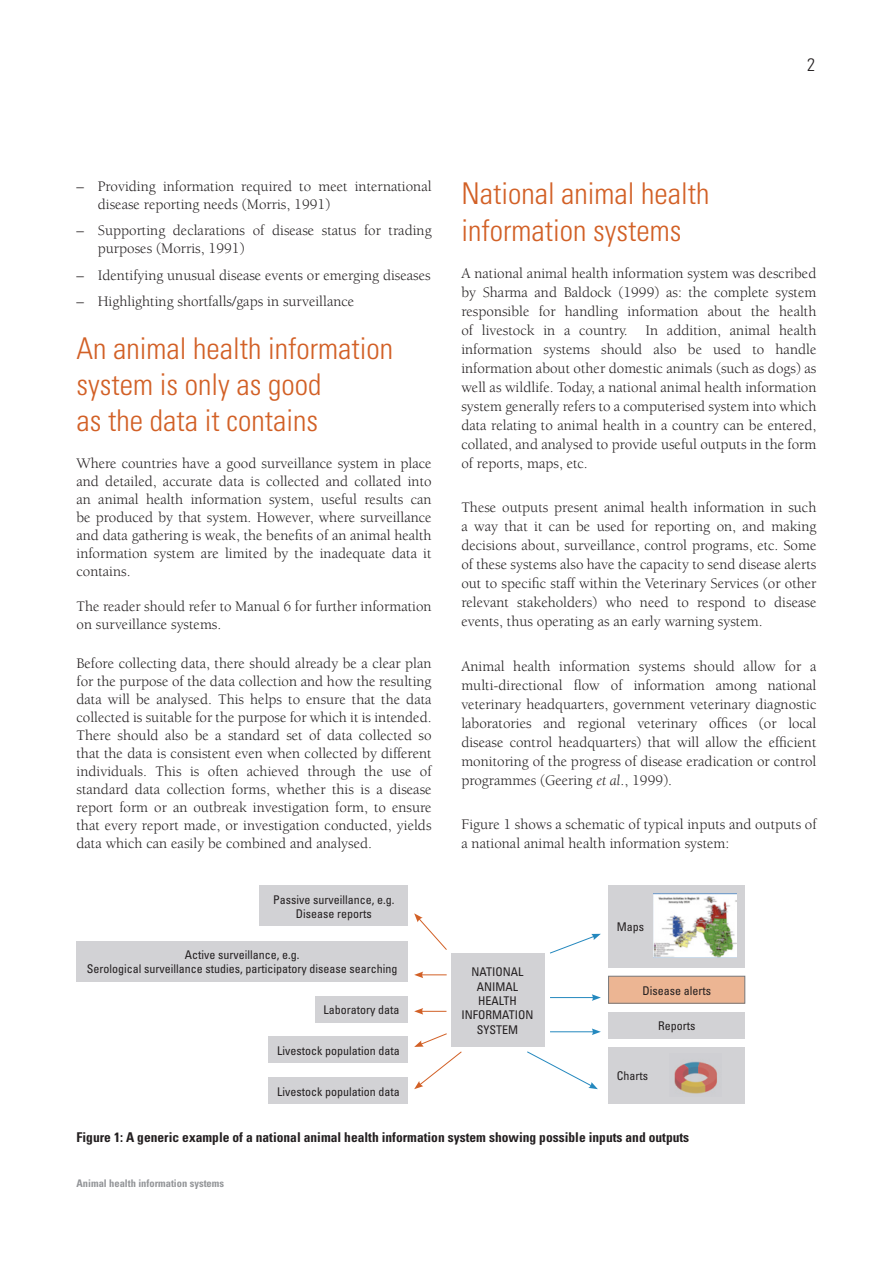
<style>
.page{position:relative;width:893px;height:1263px;background:#fff}
.page>*{position:absolute;margin:0;border:0;box-sizing:border-box;transform-origin:0 0}
.H-subtitle{font:300 condensed 30px/36px "Univers";color:#d26026}
.t1{font:300 condensed 18px "Univers LT Std";color:#231f20}
.M-_Txt_courant{font:15px/18.9px "Berkeley";color:#231f20;text-align:justify}
.Ñ-Txt_guionado{font:15px/18px "Berkeley";color:#231f20}
.P-figures{font:700 condensed 13.5px "Univers";color:#231f20}
.S-txt-figuras{font:condensed 12px/14.4px "Univers";color:#231f20;text-align:center}
.t2{font:700 condensed 10.5px "Univers LT Std";color:#939598}
.s1{font-style:italic}
</style>
<div class="page">
<div style="left:259px;top:885px;width:149px;height:41px;background:#d2d2d5"></div>
<div style="left:451px;top:953px;width:93px;height:94px;background:#d2d2d5"></div>
<div style="left:315px;top:996px;width:93px;height:26px;background:#d2d2d5"></div>
<div style="left:608px;top:1012px;width:137px;height:26px;background:#d2d2d5"></div>
<div style="left:609px;top:976px;width:136px;height:27px;background:#ecb593"></div>
<div style="left:608px;top:976px;width:137px;height:27px;border:1px solid #787a7d"></div>
<div style="left:269px;top:1037px;width:139px;height:26px;background:#d2d2d5"></div>
<div style="left:77px;top:941px;width:331px;height:41px;background:#d2d2d5"></div>
<div style="left:269px;top:1077px;width:139px;height:27px;background:#d2d2d5"></div>
<div style="left:608px;top:1047px;width:137px;height:57px;background:#d2d2d5"></div>
<img style="left:674px;top:1061px;width:44px;height:33px">
<div style="left:608px;top:885px;width:137px;height:82px;background:#d2d2d5"></div>
<img style="left:653px;top:894px;width:83px;height:64px">
<svg style="left:414px;top:913px;width:33px;height:37px"></svg>
<svg style="left:414px;top:971px;width:33px;height:7px"></svg>
<svg style="left:414px;top:1008px;width:32px;height:6px"></svg>
<svg style="left:414px;top:1033px;width:48px;height:56px"></svg>
<svg style="left:550px;top:934px;width:51px;height:20px"></svg>
<hr style="left:550px;top:997px;width:44px;height:1px;background:#2488be">
<svg style="left:592px;top:994px;width:9px;height:7px"></svg>
<hr style="left:550px;top:1031px;width:44px;height:1px;background:#2488be">
<svg style="left:592px;top:1028px;width:9px;height:7px"></svg>
<svg style="left:527px;top:1051px;width:71px;height:38px"></svg>
<p class="t1" style="left:807px;top:53px;width:9px">2</p>
<p class="Ñ-Txt_guionado" style="left:98px;top:177px;width:335px;text-indent:-21px">– Providing information required to meet international disease reporting needs (Morris, 1991)</p>
<p class="Ñ-Txt_guionado" style="left:98px;top:222px;width:335px;text-indent:-21px">– Supporting declarations of disease status for trading purposes (Morris, 1991)</p>
<p class="Ñ-Txt_guionado" style="left:77px;top:266px;width:356px">– Identifying unusual disease events or emerging diseases</p>
<p class="Ñ-Txt_guionado" style="left:77px;top:293px;width:279px">– Highlighting shortfalls/gaps in surveillance</p>
<p class="H-subtitle" style="left:77px;top:331px;width:318px">An animal health information system is only as good<br>as the data it contains</p>
<p class="M-_Txt_courant" style="left:77px;top:454px;width:357px;line-height:18px">Where countries have a good surveillance system in place and detailed, accurate data is collected and collated into an animal health information system, useful results can be produced by that system. However, where surveillance and data gathering is weak, the benefits of an animal health information system are limited by the inadequate data it contains.</p>
<p class="M-_Txt_courant" style="left:77px;top:597px;width:357px;line-height:18px">The reader should refer to Manual 6 for further information on surveillance systems.</p>
<p class="M-_Txt_courant" style="left:77px;top:655px;width:357px;line-height:18px">Before collecting data, there should already be a clear plan for the purpose of the data collection and how the resulting data will be analysed. This helps to ensure that the data collected is suitable for the purpose for which it is intended.<br>There should also be a standard set of data collected so that the data is consistent even when collected by different individuals. This is often achieved through the use of standard data collection forms, whether this is a disease report form or an outbreak investigation form, to ensure that every report made, or investigation conducted, yields data which can easily be combined and analysed.</p>
<p class="S-txt-figuras" style="left:273px;top:892px;width:123px">Passive surveillance, e.g.</p>
<p class="S-txt-figuras" style="left:296px;top:906px;width:77px">Disease reports</p>
<p class="S-txt-figuras" style="left:185px;top:947px;width:116px">Active surveillance, e.g.</p>
<p class="S-txt-figuras" style="left:87px;top:961px;width:312px">Serological surveillance studies, participatory disease searching</p>
<p class="S-txt-figuras" style="left:323px;top:1002px;width:77px">Laboratory data</p>
<p class="S-txt-figuras" style="left:277px;top:1043px;width:124px">Livestock population data</p>
<p class="S-txt-figuras" style="left:277px;top:1084px;width:124px">Livestock population data</p>
<p class="H-subtitle" style="left:461px;top:175px;width:250px;line-height:36.9px">National animal health information systems</p>
<p class="M-_Txt_courant" style="left:461px;top:264px;width:357px">A national animal health information system was described by Sharma and Baldock (1999) as: the complete system responsible for handling information about the health of livestock in a country. In addition, animal health information systems should also be used to handle information about other domestic animals (such as dogs) as well as wildlife. Today, a national animal health information system generally refers to a computerised system into which data relating to animal health in a country can be entered, collated, and analysed to provide useful outputs in the form of reports, maps, etc.</p>
<p class="M-_Txt_courant" style="left:461px;top:499px;width:357px">These outputs present animal health information in such a way that it can be used for reporting on, and making decisions about, surveillance, control programs, etc. Some of these systems also have the capacity to send disease alerts out to specific staff within the Veterinary Services (or other relevant stakeholders) who need to respond to disease events, thus operating as an early warning system.</p>
<p class="M-_Txt_courant" style="left:461px;top:657px;width:357px">Animal health information systems should allow for a multi-directional flow of information among national veterinary headquarters, government veterinary diagnostic laboratories and regional veterinary offices (or local disease control headquarters) that will allow the efficient monitoring of the progress of disease eradication or control programmes (Geering <span class="s1">et al</span>., 1999).</p>
<p class="M-_Txt_courant" style="left:461px;top:815px;width:357px">Figure 1 shows a schematic of typical inputs and outputs of a national animal health information system:</p>
<p class="S-txt-figuras" style="left:462px;top:964px;width:73px">NATIONAL<br>ANIMAL<br>HEALTH<br>INFORMATION<br>SYSTEM</p>
<p class="S-txt-figuras" style="left:617px;top:920px;width:29px">Maps</p>
<p class="S-txt-figuras" style="left:642px;top:983px;width:70px">Disease alerts</p>
<p class="S-txt-figuras" style="left:658px;top:1018px;width:39px">Reports</p>
<p class="S-txt-figuras" style="left:617px;top:1069px;width:33px">Charts</p>
<p class="P-figures" style="left:77px;top:1129px;width:614px">Figure 1: A generic example of a national animal health information system showing possible inputs and outputs</p>
<p class="t2" style="left:77px;top:1177px;width:149px">Animal health information systems</p>
</div>
